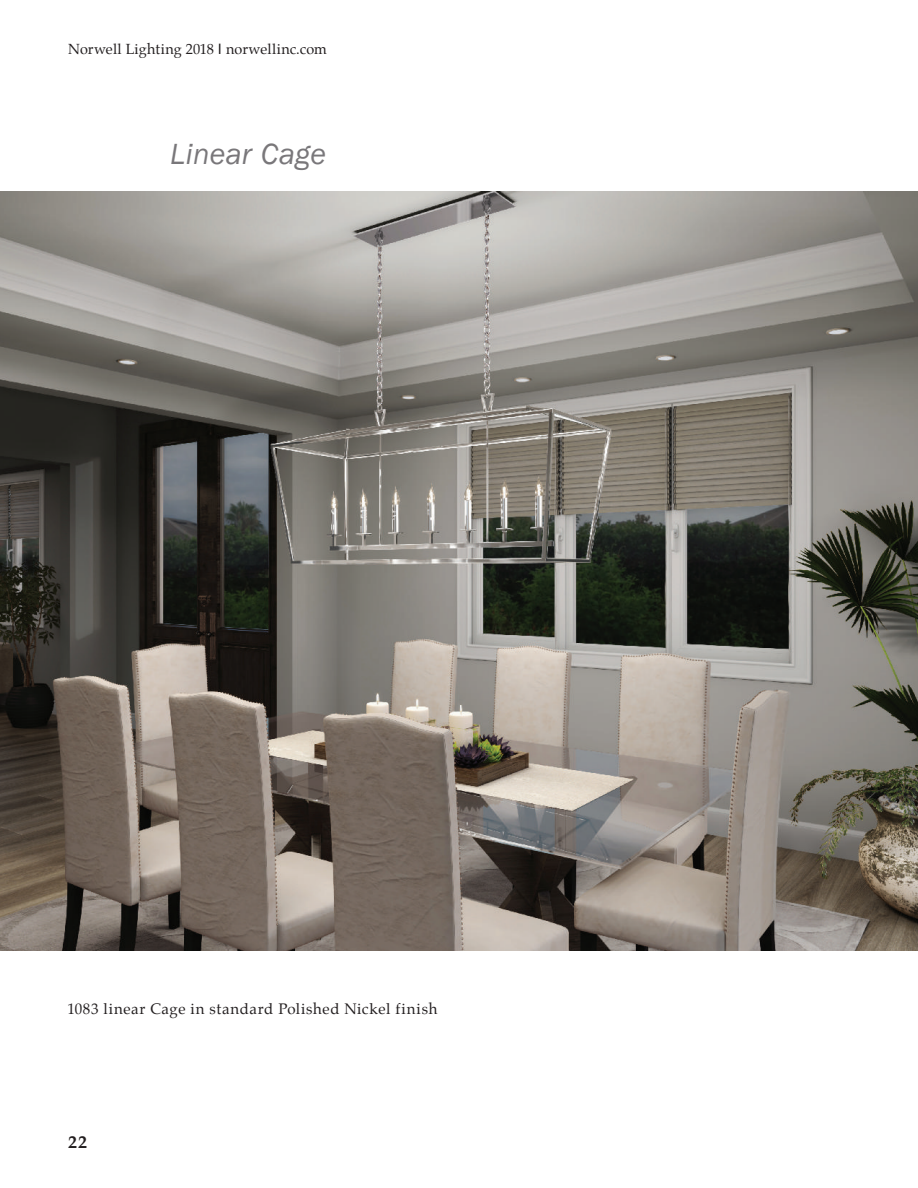
<style>
.page{position:relative;width:918px;height:1188px;background:#fff}
.page>*{position:absolute;margin:0;border:0;box-sizing:border-box;transform-origin:0 0}
.Product_name{font:italic 30px "Franklin Gothic";letter-spacing:.01em;color:#79777a}
.t1{font:700 18px "Palatino";color:#231f20}
.t2{font:15px "Palatino";letter-spacing:.04em;color:#231f20}
.t3{font:14.4px "Palatino";letter-spacing:.005em;color:#231f20}
.s1{font-family:"Arial"}
</style>
<div class="page">
<img style="left:0;top:192px;width:918px;height:758px">
<p class="t3" style="left:68px;top:37px;width:260px">Norwell Lighting 2018 <span class="s1">I</span> norwellinc.com</p>
<p class="Product_name" style="left:170px;top:135px;width:157px">Linear Cage</p>
<p class="t2" style="left:67px;top:996px;width:371px">1083 linear Cage in standard Polished Nickel finish</p>
<p class="t1" style="left:68px;top:1127px;width:21px">22</p>
</div>
